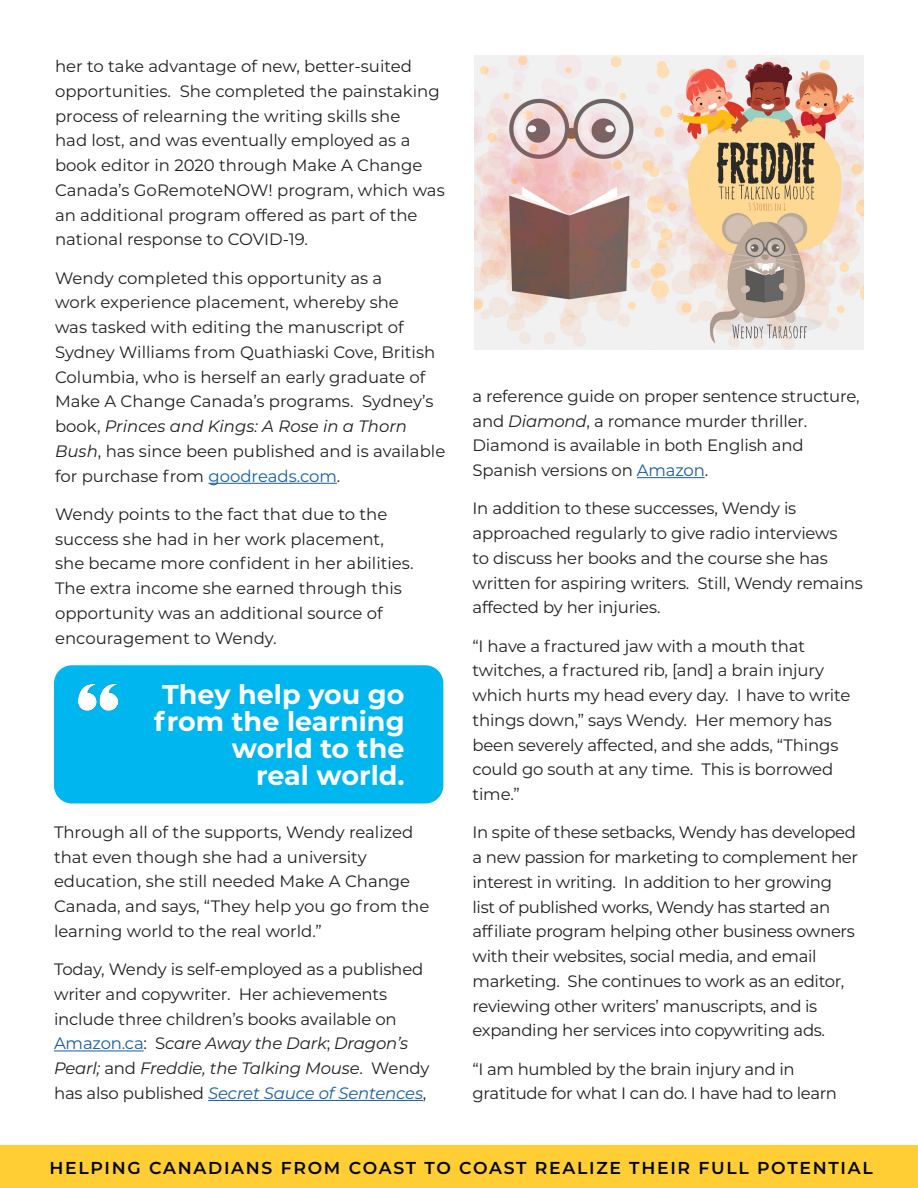
<style>
.page{position:relative;width:918px;height:1188px;background:#fff}
.page>*{position:absolute;margin:0;border:0;box-sizing:border-box;transform-origin:0 0}
.MACC_body_copy{font:700 27px/27px "Montserrat";color:#fff;text-align:right}
.t1{font:600 17.25px "Montserrat";letter-spacing:.09em;color:#040503}
.MACC_body_copy-2{font:16.5px/24.8px "Montserrat";letter-spacing:-.01em;color:#231f20}
.s1{font-style:italic}
.s2{color:#175d9e}
.s3{font-style:italic;color:#175d9e}
</style>
<div class="page">
<div style="left:0;top:1145px;width:918px;height:43px;background:#ffcf32"></div>
<div style="left:54px;top:665px;width:389px;height:139px;background:#00b6ef;border-radius:18px"></div>
<hr style="left:208px;top:483px;width:129px;height:1px;background:#175d9e">
<img style="left:79px;top:683px;width:38px;height:28px">
<hr style="left:54px;top:1051px;width:90px;height:1px;background:#175d9e">
<hr style="left:208px;top:1100px;width:215px;height:1px;background:#175d9e">
<img style="left:474px;top:55px;width:390px;height:294px">
<hr style="left:637px;top:477px;width:68px;height:1px;background:#175d9e">
<p class="MACC_body_copy-2" style="left:55px;top:53px;width:391px">her to take advantage of new, better-suited opportunities. She completed the painstaking process of relearning the writing skills she<br>had lost, and was eventually employed as a book editor in 2020 through Make A Change Canada’s GoRemoteNOW! program, which was an additional program offered as part of the national response to COVID-19.</p>
<p class="MACC_body_copy-2" style="left:55px;top:265px;width:392px">Wendy completed this opportunity as a<br>work experience placement, whereby she<br>was tasked with editing the manuscript of Sydney Williams from Quathiaski Cove, British Columbia, who is herself an early graduate of Make A Change Canada’s programs. Sydney’s book, <span class="s1">Princes and Kings: A Rose in a Thorn Bush</span>, has since been published and is available for purchase from <span class="s2">goodreads.com</span>.</p>
<p class="MACC_body_copy-2" style="left:55px;top:501px;width:360px">Wendy points to the fact that due to the success she had in her work placement, she became more confident in her abilities.<br>The extra income she earned through this opportunity was an additional source of encouragement to Wendy.</p>
<p class="MACC_body_copy" style="left:154px;top:680px;width:252px">They help you go from the learning world to the<br>real world.</p>
<p class="MACC_body_copy-2" style="left:54px;top:819px;width:377px">Through all of the supports, Wendy realized that even though she had a university education, she still needed Make A Change Canada, and says, “They help you go from the learning world to the real world.”</p>
<p class="MACC_body_copy-2" style="left:54px;top:956px;width:377px">Today, Wendy is self-employed as a published writer and copywriter. Her achievements include three children’s books available on <span class="s2">Amazon.ca</span>: S<span class="s1">care Away the Dark</span>; <span class="s1">Dragon’s Pearl;</span> and <span class="s1">Freddie, the Talking Mouse</span>. Wendy has also published <span class="s3">Secret Sauce of Sentences</span>,</p>
<p class="MACC_body_copy-2" style="left:472px;top:383px;width:389px">a reference guide on proper sentence structure, and <span class="s1">Diamond</span>, a romance murder thriller.<br>Diamond is available in both English and Spanish versions on <span class="s2">Amazon</span>.</p>
<p class="MACC_body_copy-2" style="left:472px;top:495px;width:392px">In addition to these successes, Wendy is approached regularly to give radio interviews<br>to discuss her books and the course she has written for aspiring writers. Still, Wendy remains affected by her injuries.</p>
<p class="MACC_body_copy-2" style="left:472px;top:633px;width:379px">“I have a fractured jaw with a mouth that twitches, a fractured rib, [and] a brain injury which hurts my head every day. I have to write things down,” says Wendy. Her memory has been severely affected, and she adds, “Things could go south at any time. This is borrowed time.”</p>
<p class="MACC_body_copy-2" style="left:472px;top:819px;width:387px">In spite of these setbacks, Wendy has developed a new passion for marketing to complement her interest in writing. In addition to her growing list of published works, Wendy has started an affiliate program helping other business owners with their websites, social media, and email marketing. She continues to work as an editor, reviewing other writers’ manuscripts, and is expanding her services into copywriting ads.</p>
<p class="MACC_body_copy-2" style="left:472px;top:1056px;width:366px">“I am humbled by the brain injury and in gratitude for what I can do. I have had to learn</p>
<p class="t1" style="left:53px;top:1155px;width:92px">HELPING</p>
<p class="t1" style="left:457px;top:1155px;width:410px">COAST REALIZE THEIR FULL POTENTIAL</p>
<p class="t1" style="left:50px;top:1156px;width:825px">HELPING CANADIANS FROM COAST TO COAST REALIZE THEIR FULL POTENTIAL</p>
</div>
